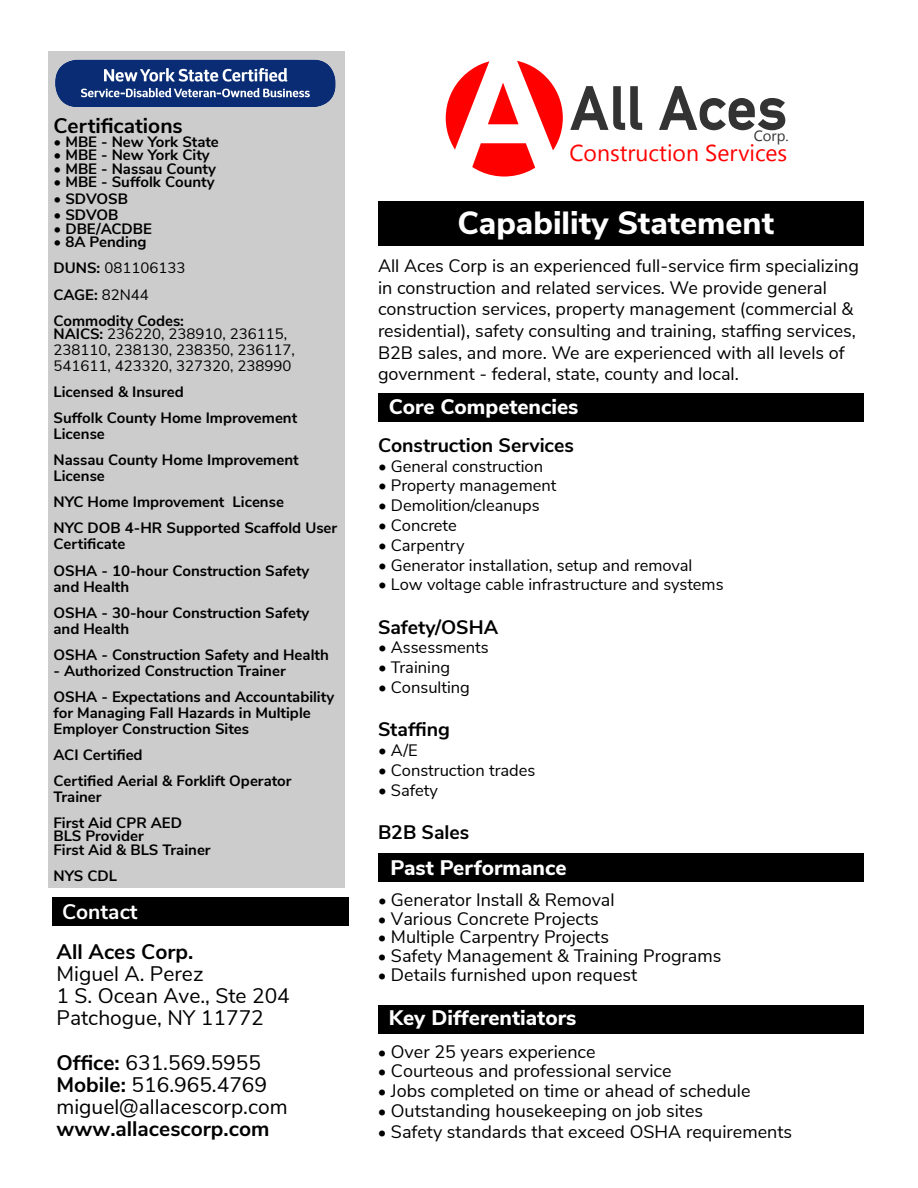
<style>
.page{position:relative;width:918px;height:1188px;background:#fff}
.page>*{position:absolute;margin:0;border:0;box-sizing:border-box;transform-origin:0 0}
.t1{font:700 157.2px "Arial";color:#fff}
.t2{font:63.15px "Roadgeek 2005 Mittelschrift";letter-spacing:.025em;color:#333}
.t3{font:800 31.95px "Nunito Sans";color:#fff}
.t4{font:22.95px "Segoe UI Emoji";color:#f00}
.t5{font:21px/22.2px "Nunito Sans";color:#000}
.t6{font:800 21px "Nunito Sans";color:#fff}
.t7{font:700 21px "Nunito Sans";color:#000}
.t8{font:700 21px "Nunito Sans";color:#fff}
.t9{font:700 19.5px "Nunito Sans";color:#000}
.t10{font:18px/21.6px "Nunito Sans";color:#000}
.t11{font:16.5px "Nunito Sans";color:#000}
.t12{font:700 15px/26.1px "Nunito Sans";color:#000}
.t13{font:15px/16px "Nunito Sans";color:#000}
.s1{font-weight:400}
.s2{font-weight:700}
.s3{font-size:16.5px}
</style>
<div class="page">
<div style="left:52px;top:897px;width:298px;height:29px;background:#000"></div>
<div style="left:378px;top:201px;width:486px;height:45px;background:#000"></div>
<div style="left:378px;top:393px;width:486px;height:29px;background:#000"></div>
<div style="left:48px;top:52px;width:297px;height:836px;background:#ccc"></div>
<div style="left:378px;top:854px;width:486px;height:28px;background:#000"></div>
<div style="left:378px;top:1005px;width:486px;height:29px;background:#000"></div>
<svg style="left:570px;top:86px;width:73px;height:44px"></svg>
<div style="left:446px;top:59px;width:117px;height:118px;background:#f00;border-radius:50%"></div>
<img style="left:55px;top:59px;width:281px;height:48px">
<svg style="left:659px;top:86px;width:127px;height:45px"></svg>
<h3 class="t7" style="left:53px;top:111px;width:131px">Certifications</h3>
<p class="t12" style="left:53px;top:128px;width:167px">• MBE - New York State</p>
<p class="t12" style="left:53px;top:141px;width:158px">• MBE - New York City</p>
<p class="t12" style="left:53px;top:155px;width:164px">• MBE - Nassau County</p>
<p class="t12" style="left:53px;top:168px;width:163px">• MBE - Suffolk County</p>
<p class="t12" style="left:53px;top:185px;width:76px">• SDVOSB</p>
<p class="t12" style="left:53px;top:201px;width:66px">• SDVOB</p>
<p class="t12" style="left:53px;top:215px;width:100px">• DBE/ACDBE</p>
<p class="t12" style="left:53px;top:228px;width:133px">• 8A Pending<br>DUNS: <span class="s1">081106133<br></span>CAGE: <span class="s1">82N44<br></span>Commodity Codes:</p>
<p class="t13" style="left:53px;top:324px;width:243px"><span class="s2">NAICS:</span> 236220, 238910, 236115,<br>238110, 238130, 238350, 236117,<br>541611, 423320, 327320, 238990</p>
<p class="t12" style="left:53px;top:378px;width:245px">Licensed &amp; Insured<br>Suffolk County Home Improvement</p>
<p class="t12" style="left:53px;top:420px;width:247px">License<br>Nassau County Home Improvement</p>
<p class="t12" style="left:53px;top:462px;width:285px">License<br>NYC Home Improvement License<br>NYC DOB 4-HR Supported Scaffold User</p>
<p class="t12" style="left:53px;top:530px;width:258px">Certificate<br>OSHA - 10-hour Construction Safety</p>
<p class="t12" style="left:53px;top:572px;width:258px">and Health<br>OSHA - 30-hour Construction Safety</p>
<p class="t12" style="left:53px;top:615px;width:277px">and Health<br>OSHA - Construction Safety and Health</p>
<p class="t12" style="left:53px;top:657px;width:282px">- Authorized Construction Trainer<br>OSHA - Expectations and Accountability</p>
<p class="t12" style="left:53px;top:704px;width:259px;line-height:16px">for Managing Fall Hazards in Multiple<br>Employer Construction Sites</p>
<p class="t12" style="left:53px;top:741px;width:240px">ACI Certified<br>Certified Aerial &amp; Forklift Operator</p>
<p class="t12" style="left:53px;top:783px;width:130px">Trainer<br>First Aid CPR AED</p>
<p class="t12" style="left:53px;top:829px;width:159px;line-height:13px">BLS Provider<br>First Aid &amp; BLS Trainer</p>
<p class="t12" style="left:53px;top:861px;width:65px">NYS CDL</p>
<h3 class="t8" style="left:62px;top:897px;width:77px">Contact</h3>
<h3 class="t7" style="left:57px;top:936px;width:138px">All Aces Corp.</h3>
<h3 class="t5" style="left:57px;top:961px;width:235px">Miguel A. Perez<br>1 S. Ocean Ave., Ste 204<br>Patchogue, NY 11772</h3>
<h3 class="t5" style="left:57px;top:1050px;width:233px"><span class="s2">Office:</span> 631.569.5955<br><span class="s2">Mobile:</span> 516.965.4769 miguel@allacescorp.com</h3>
<h3 class="t7" style="left:57px;top:1114px;width:214px">www.allacescorp.com</h3>
<h1 class="t1" style="left:447px;top:3px;width:115px">A</h1>
<h2 class="t2" style="left:571px;top:70px;width:217px">All Aces</h2>
<h3 class="t4" style="left:584px;top:139px;width:117px">□■▲▼ ◆ ▼ □■</h3>
<h3 class="t3" style="left:458px;top:199px;width:318px">Capability Statement</h3>
<p class="t10" style="left:378px;top:254px;width:482px">All Aces Corp is an experienced full-service firm specializing in construction and related services. We provide general construction services, property management (commercial &amp; residential), safety consulting and training, staffing services, B2B sales, and more. We are experienced with all levels of government - federal, state, county and local.</p>
<h3 class="t6" style="left:389px;top:391px;width:191px">Core Competencies</h3>
<h3 class="t9" style="left:378px;top:431px;width:197px">Construction Services</h3>
<p class="t11" style="left:378px;top:454px;width:167px">• General construction</p>
<p class="t11" style="left:378px;top:474px;width:180px">• Property management</p>
<p class="t11" style="left:378px;top:493px;width:163px">• Demolition/cleanups</p>
<p class="t11" style="left:378px;top:513px;width:80px">• Concrete</p>
<p class="t11" style="left:378px;top:533px;width:88px">• Carpentry</p>
<p class="t11" style="left:378px;top:553px;width:316px">• Generator installation, setup and removal</p>
<p class="t11" style="left:378px;top:573px;width:347px">• Low voltage cable infrastructure and systems</p>
<h3 class="t9" style="left:378px;top:613px;width:122px">Safety/OSHA</h3>
<p class="t11" style="left:378px;top:636px;width:112px">• Assessments</p>
<p class="t11" style="left:378px;top:655px;width:74px">• Training</p>
<p class="t11" style="left:378px;top:675px;width:93px">• Consulting</p>
<h3 class="t9" style="left:378px;top:715px;width:73px">Staffing</h3>
<p class="t11" style="left:378px;top:738px;width:41px">• A/E</p>
<p class="t11" style="left:378px;top:758px;width:159px">• Construction trades</p>
<p class="t11" style="left:378px;top:778px;width:61px">• Safety</p>
<h3 class="t9" style="left:378px;top:818px;width:93px">B2B Sales</h3>
<h3 class="t6" style="left:390px;top:852px;width:178px">Past Performance</h3>
<p class="t10" style="left:378px;top:907px;width:222px"><span class="s3">•</span> Various Concrete Projects</p>
<p class="t10" style="left:378px;top:925px;width:233px"><span class="s3">•</span> Multiple Carpentry Projects</p>
<p class="t10" style="left:378px;top:944px;width:345px"><span class="s3">•</span> Safety Management &amp; Training Programs</p>
<p class="t10" style="left:378px;top:962px;width:261px"><span class="s3">•</span> Details furnished upon request</p>
<h3 class="t6" style="left:389px;top:1003px;width:189px">Key Differentiators</h3>
<p class="t10" style="left:378px;top:1040px;width:219px"><span class="s3">•</span> Over 25 years experience</p>
<p class="t10" style="left:378px;top:1059px;width:295px"><span class="s3">•</span> Courteous and professional service</p>
<p class="t10" style="left:378px;top:1079px;width:374px"><span class="s3">•</span> Jobs completed on time or ahead of schedule</p>
<p class="t10" style="left:378px;top:1099px;width:327px"><span class="s3">•</span> Outstanding housekeeping on job sites</p>
<p class="t10" style="left:378px;top:1120px;width:416px"><span class="s3">•</span> Safety standards that exceed OSHA requirements</p>
<p class="t10" style="left:378px;top:888px;width:238px"><span class="s3">•</span> Generator Install &amp; Removal</p>
</div>
